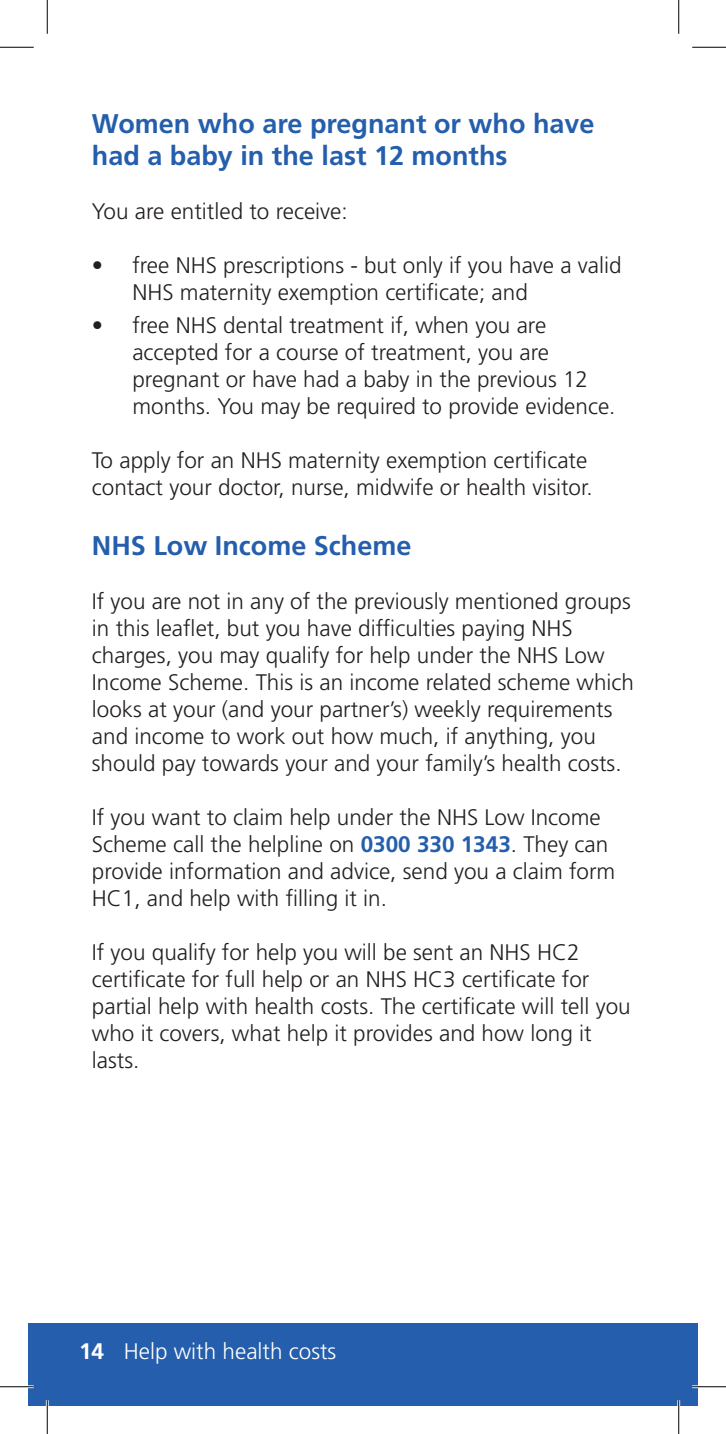
<style>
.page{position:relative;width:726px;height:1434px;background:#fff}
.page>*{position:absolute;margin:0;border:0;box-sizing:border-box;transform-origin:0 0}
.t1{font:700 27px/32.4px "Frutiger LT Std";color:#245eac}
.t2{font:300 22.5px/27px "Frutiger LT Std";color:#231f20}
.t3{font:300 22.5px "Frutiger LT Std";color:#fff}
.s1{font-weight:700;color:#245eac}
.s2{font-weight:700}
</style>
<div class="page">
<div style="left:28px;top:1323px;width:670px;height:83px;background:#245eac"></div>
<hr style="left:0;top:1385px;width:34px;height:3px;background:#fff">
<hr style="left:692px;top:1385px;width:34px;height:3px;background:#fff">
<hr style="left:46px;top:1400px;width:3px;height:34px;background:#fff">
<hr style="left:677px;top:1400px;width:3px;height:34px;background:#fff">
<hr style="left:0;top:47px;width:34px;height:1px;background:#000">
<hr style="left:692px;top:47px;width:34px;height:1px;background:#000">
<hr style="left:0;top:1386px;width:34px;height:1px;background:#000">
<hr style="left:692px;top:1386px;width:34px;height:1px;background:#000">
<hr style="left:47px;top:0;width:1px;height:34px;background:#000">
<hr style="left:47px;top:1400px;width:1px;height:34px;background:#000">
<hr style="left:678px;top:0;width:1px;height:34px;background:#000">
<hr style="left:678px;top:1400px;width:1px;height:34px;background:#000">
<p class="t1" style="left:92px;top:107px;width:504px">Women who are pregnant or who have had a baby in the last 12 months</p>
<p class="t2" style="left:92px;top:198px;width:257px">You are entitled to receive:</p>
<p class="t2" style="left:132px;top:252px;width:491px;text-indent:-40px">• free NHS prescriptions - but only if you have a valid<br>NHS maternity exemption certificate; and</p>
<p class="t2" style="left:132px;top:312px;width:485px;text-indent:-40px">• free NHS dental treatment if, when you are accepted for a course of treatment, you are pregnant or have had a baby in the previous 12 months. You may be required to provide evidence.</p>
<p class="t2" style="left:92px;top:447px;width:502px">To apply for an NHS maternity exemption certificate contact your doctor, nurse, midwife or health visitor.</p>
<p class="t1" style="left:92px;top:529px;width:321px">NHS Low Income Scheme</p>
<p class="t2" style="left:92px;top:588px;width:544px">If you are not in any of the previously mentioned groups in this leaflet, but you have difficulties paying NHS charges, you may qualify for help under the NHS Low Income Scheme. This is an income related scheme which looks at your (and your partner’s) weekly requirements and income to work out how much, if anything, you should pay towards your and your family’s health costs.</p>
<p class="t2" style="left:92px;top:804px;width:525px">If you want to claim help under the NHS Low Income Scheme call the helpline on <span class="s1">0300 330 1343</span>. They can provide information and advice, send you a claim form HC1, and help with filling it in.</p>
<p class="t2" style="left:92px;top:939px;width:540px">If you qualify for help you will be sent an NHS HC2 certificate for full help or an NHS HC3 certificate for partial help with health costs. The certificate will tell you who it covers, what help it provides and how long it lasts.</p>
<p class="t3" style="left:79px;top:1338px;width:259px"><span class="s2">14</span> Help with health costs</p>
</div>
